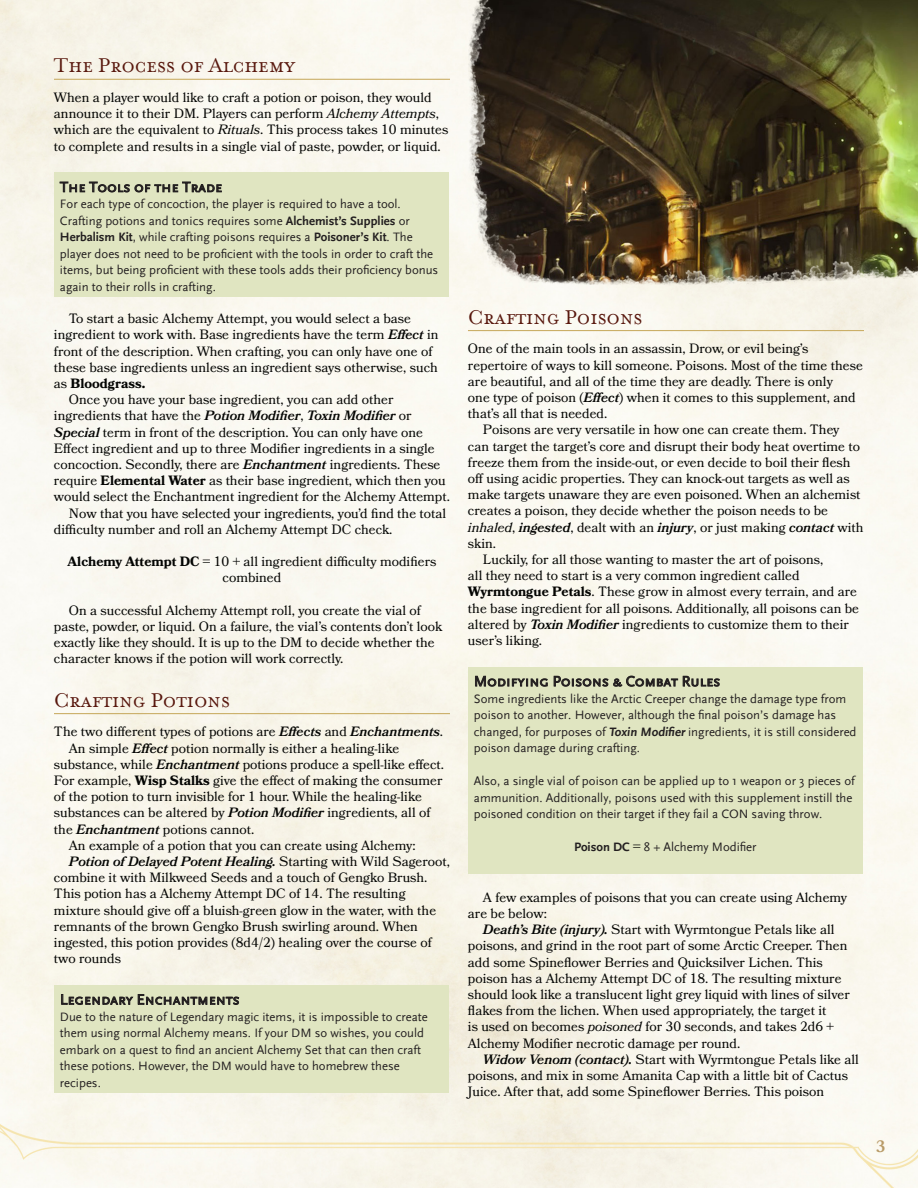
<style>
.page{position:relative;width:918px;height:1188px;background:#fff}
.page>*{position:absolute;margin:0;border:0;box-sizing:border-box;transform-origin:0 0}
.t1{font:22.5px "Mrs Eaves Small Caps";color:#58170d}
.t2{font:600 16.5px "Bookmania";color:#b89a67}
.t3{font:15px "Scala Sans Caps";color:#231f20}
.t4{font:13.5px/16.2px "Bookmania";color:#040503}
.t5{font:12.75px/16.5px "Scala Sans";color:#231f20}
.s1{font-style:italic}
.s2{font-family:"Scala Sans Web W03";font-weight:700}
.s3{font-weight:600;font-style:italic}
.s4{font-weight:700}
.s5{font-family:"Bookmania";font-size:13.5px;color:#040503}
</style>
<div class="page">
<hr style="left:54px;top:79px;width:396px;height:1px;background:#cbaf68">
<div style="left:54px;top:173px;width:394px;height:124px;background:#e0e5c1"></div>
<svg style="left:60px;top:182px;width:162px;height:10px"></svg>
<hr style="left:54px;top:713px;width:396px;height:1px;background:#cbaf68">
<div style="left:54px;top:985px;width:394px;height:108px;background:#e0e5c1"></div>
<svg style="left:61px;top:994px;width:178px;height:11px"></svg>
<hr style="left:468px;top:330px;width:396px;height:1px;background:#cbaf68">
<div style="left:468px;top:667px;width:394px;height:207px;background:#e0e5c1"></div>
<svg style="left:475px;top:676px;width:73px;height:11px"></svg>
<svg style="left:554px;top:676px;width:166px;height:11px"></svg>
<img style="left:468px;top:0;width:450px;height:286px">
<p class="t1" style="left:54px;top:54px;width:243px">The Process of Alchemy</p>
<p class="t4" style="left:54px;top:89px;width:396px">When a player would like to craft a potion or poison, they would announce it to their DM. Players can perform <span class="s1">Alchemy Attempts</span>, which are the equivalent to <span class="s1">Rituals</span>. This process takes 10 minutes to complete and results in a single vial of paste, powder, or liquid.</p>
<p class="t3" style="left:60px;top:179px;width:164px">The Tools of the Trade</p>
<p class="t5" style="left:60px;top:196px;width:380px">For each type of concoction, the player is required to have a tool.<br>Crafting potions and tonics requires some <span class="s2">Alchemist’s Supplies</span> or <span class="s2">Herbalism Kit</span>, while crafting poisons requires a <span class="s2">Poisoner’s Kit</span>. The player does not need to be proficient with the tools in order to craft the items, but being proficient with these tools adds their proficiency bonus again to their rolls in crafting.</p>
<p class="t4" style="left:54px;top:311px;width:386px;text-indent:15px">To start a basic Alchemy Attempt, you would select a base ingredient to work with. Base ingredients have the term <span class="s3">Effect</span> in front of the description. When crafting, you can only have one of these base ingredients unless an ingredient says otherwise, such as <span class="s4">Bloodgrass.</span></p>
<p class="t4" style="left:54px;top:392px;width:397px;text-indent:15px">Once you have your base ingredient, you can add other ingredients that have the <span class="s3">Potion Modifier</span>, <span class="s3">Toxin Modifier</span> or <span class="s3">Special</span> term in front of the description. You can only have one Effect ingredient and up to three Modifier ingredients in a single concoction. Secondly, there are <span class="s3">Enchantment</span> ingredients. These require <span class="s4">Elemental Water</span> as their base ingredient, which then you would select the Enchantment ingredient for the Alchemy Attempt.</p>
<p class="t4" style="left:54px;top:505px;width:394px;text-indent:15px">Now that you have selected your ingredients, you’d find the total difficulty number and roll an Alchemy Attempt DC check.</p>
<p class="t4" style="left:68px;top:554px;width:370px;text-align:center"><span class="s4">Alchemy Attempt DC</span> = 10 + all ingredient difficulty modifiers combined</p>
<p class="t4" style="left:54px;top:602px;width:390px;text-indent:15px">On a successful Alchemy Attempt roll, you create the vial of paste, powder, or liquid. On a failure, the vial’s contents don’t look exactly like they should. It is up to the DM to decide whether the character knows if the potion will work correctly.</p>
<p class="t1" style="left:54px;top:688px;width:178px">Crafting Potions</p>
<p class="t4" style="left:54px;top:724px;width:391px">The two different types of potions are <span class="s3">Effects</span> and <span class="s3">Enchantments</span>.</p>
<p class="t4" style="left:54px;top:740px;width:392px;text-indent:15px">An simple <span class="s3">Effect</span> potion normally is either a healing-like substance, while <span class="s3">Enchantment</span> potions produce a spell-like effect.<br>For example, <span class="s4">Wisp Stalks</span> give the effect of making the consumer of the potion to turn invisible for 1 hour. While the healing-like substances can be altered by <span class="s3">Potion Modifier</span> ingredients, all of the <span class="s3">Enchantment</span> potions cannot.</p>
<p class="t4" style="left:69px;top:837px;width:348px">An example of a potion that you can create using Alchemy:</p>
<p class="t4" style="left:54px;top:853px;width:398px;text-indent:15px"><span class="s3">Potion of Delayed Potent Healing.</span> Starting with Wild Sageroot, combine it with Milkweed Seeds and a touch of Gengko Brush.<br>This potion has a Alchemy Attempt DC of 14. The resulting mixture should give off a bluish-green glow in the water, with the remnants of the brown Gengko Brush swirling around. When ingested, this potion provides (8d4/2) healing over the course of two rounds</p>
<p class="t3" style="left:60px;top:991px;width:181px">Legendary Enchantments</p>
<p class="t5" style="left:60px;top:1009px;width:369px">Due to the nature of Legendary magic items, it is impossible to create them using normal Alchemy means. If your DM so wishes, you could embark on a quest to find an ancient Alchemy Set that can then craft these potions. However, the DM would have to homebrew these recipes.</p>
<p class="t1" style="left:468px;top:305px;width:176px">Crafting Poisons</p>
<p class="t4" style="left:468px;top:341px;width:396px">One of the main tools in an assassin, Drow, or evil being’s repertoire of ways to kill someone. Poisons. Most of the time these are beautiful, and all of the time they are deadly. There is only<br>one type of poison (<span class="s3">Effect</span>) when it comes to this supplement, and that’s all that is needed.</p>
<p class="t4" style="left:468px;top:422px;width:397px;text-indent:15px">Poisons are very versatile in how one can create them. They can target the target’s core and disrupt their body heat overtime to freeze them from the inside-out, or even decide to boil their flesh off using acidic properties. They can knock-out targets as well as make targets unaware they are even poisoned. When an alchemist creates a poison, they decide whether the poison needs to be <span class="s1">inhaled</span>, <span class="s3">ingested</span>, dealt with an <span class="s3">injury</span>, or just making <span class="s3">contact</span> with skin.</p>
<p class="t4" style="left:468px;top:551px;width:393px;text-indent:15px">Luckily, for all those wanting to master the art of poisons,<br>all they need to start is a very common ingredient called <span class="s4">Wyrmtongue Petals</span>. These grow in almost every terrain, and are the base ingredient for all poisons. Additionally, all poisons can be altered by <span class="s3">Toxin Modifier</span> ingredients to customize them to their user’s liking.</p>
<p class="t3" style="left:474px;top:673px;width:248px">Modifying Poisons &amp; Combat Rules</p>
<p class="t5" style="left:474px;top:690px;width:384px">Some ingredients like the Arctic Creeper change the damage type from poison to another. However, although the final poison’s damage has changed, for purposes of <span class="s2">Toxin Modifier</span> ingredients, it is still considered poison damage during crafting.</p>
<p class="t5" style="left:474px;top:773px;width:382px">Also, a single vial of poison can be applied up to 1 weapon or 3 pieces of ammunition. Additionally, poisons used with this supplement instill the poisoned condition on their target if they fail a CON saving throw.</p>
<p class="t5" style="left:574px;top:839px;width:184px"><span class="s2">Poison DC</span> <span class="s5">=</span> 8 + Alchemy Modifier</p>
<p class="t4" style="left:468px;top:889px;width:381px;text-indent:15px">A few examples of poisons that you can create using Alchemy are be below:</p>
<p class="t4" style="left:468px;top:921px;width:383px;text-indent:15px"><span class="s3">Death’s Bite (injury).</span> Start with Wyrmtongue Petals like all poisons, and grind in the root part of some Arctic Creeper. Then add some Spineflower Berries and Quicksilver Lichen. This poison has a Alchemy Attempt DC of 18. The resulting mixture should look like a translucent light grey liquid with lines of silver flakes from the lichen. When used appropriately, the target it<br>is used on becomes <span class="s1">poisoned</span> for 30 seconds, and takes 2d6 + Alchemy Modifier necrotic damage per round.</p>
<p class="t4" style="left:468px;top:1051px;width:392px;text-indent:15px"><span class="s3">Widow Venom (contact).</span> Start with Wyrmtongue Petals like all poisons, and mix in some Amanita Cap with a little bit of Cactus<br>Juice. After that, add some Spineflower Berries. This poison</p>
<p class="t2" style="left:876px;top:1137px;width:11px">3</p>
</div>
